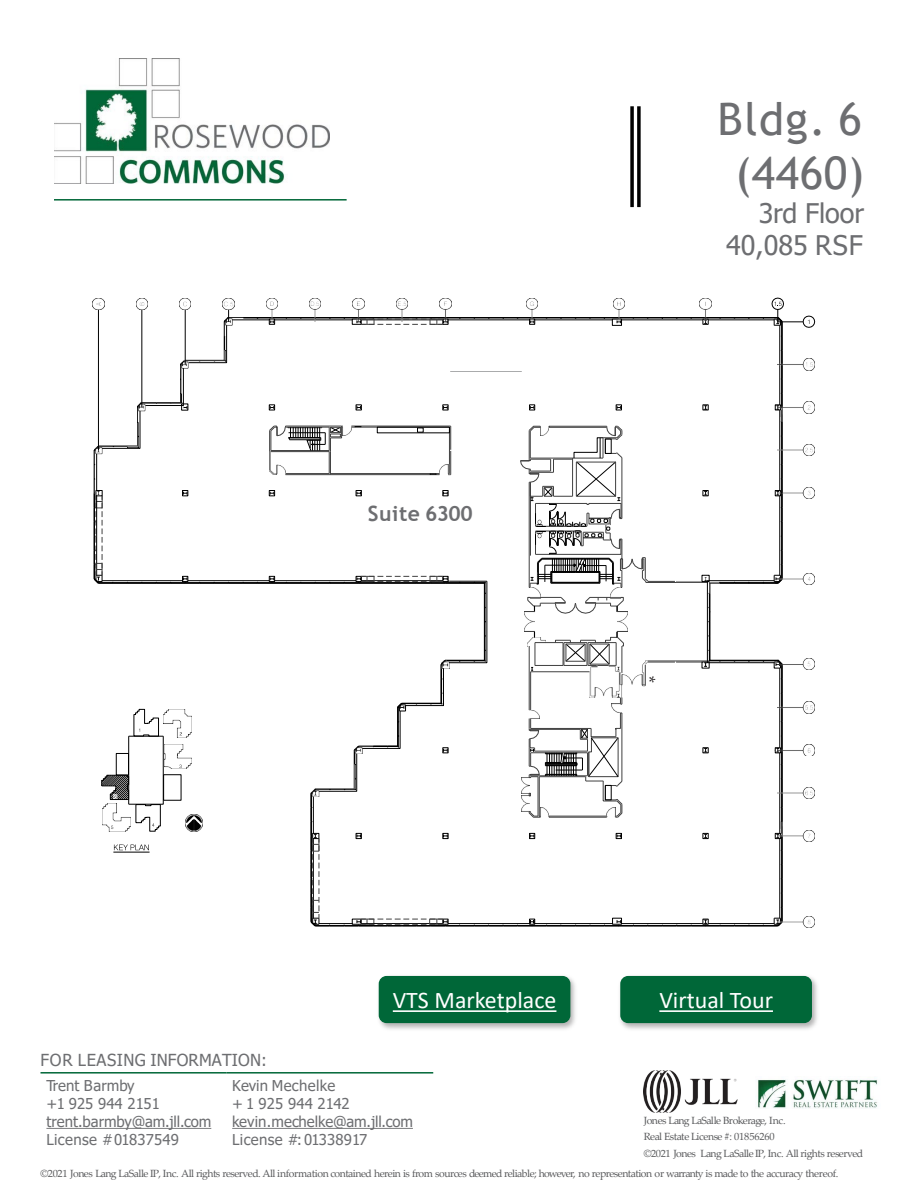
<style>
.page{position:relative;width:918px;height:1188px;background:#fff}
.page>*{position:absolute;margin:0;border:0;box-sizing:border-box;transform-origin:0 0}
.t1{font:45px "Trebuchet MS";letter-spacing:.02em;color:#6d6e71}
.t2{font:27px/32.4px "Tahoma";color:#6d6e71;text-align:right}
.t3{font:24px "Calibri";color:#fff}
.t4{font:700 21px "Trebuchet MS";letter-spacing:.015em;color:#6d6e71}
.t5{font:italic 18px "Palatino Linotype";color:#231f20}
.t6{font:16.5px "Tahoma";letter-spacing:.015em;color:#6d6e71}
.t7{font:15px/18px "Tahoma";letter-spacing:.005em;color:#6d6e71}
.t8{font:10.5px/16.5px "Palatino Linotype";letter-spacing:-.05em;color:#58595b}
</style>
<div class="page">
<hr style="left:40px;top:1072px;width:186px;height:2px;background:#006738">
<hr style="left:226px;top:1072px;width:207px;height:2px;background:#006738">
<svg style="left:46px;top:1128px;width:165px;height:1px"></svg>
<svg style="left:232px;top:1128px;width:181px;height:1px"></svg>
<img style="left:644px;top:1070px;width:93px;height:42px">
<img style="left:757px;top:1077px;width:121px;height:31px">
<hr style="left:54px;top:199px;width:293px;height:2px;background:#006738">
<img style="left:54px;top:58px;width:276px;height:125px">
<svg style="left:637px;top:106px;width:4px;height:101px"></svg>
<svg style="left:630px;top:106px;width:4px;height:101px"></svg>
<hr style="left:358px;top:926px;width:160px;height:1px;background:#000">
<hr style="left:315px;top:926px;width:43px;height:1px;background:#000">
<hr style="left:518px;top:926px;width:260px;height:1px;background:#000">
<hr style="left:735px;top:925px;width:43px;height:1px;background:#000">
<hr style="left:735px;top:660px;width:43px;height:1px;background:#000">
<hr style="left:735px;top:583px;width:43px;height:1px;background:#000">
<hr style="left:735px;top:582px;width:43px;height:1px;background:#000">
<hr style="left:735px;top:317px;width:43px;height:1px;background:#000">
<hr style="left:735px;top:318px;width:43px;height:1px;background:#000">
<hr style="left:708px;top:320px;width:66px;height:1px;background:#000">
<div style="left:707px;top:580px;width:67px;height:83px;border:1px solid #000"></div>
<hr style="left:708px;top:923px;width:66px;height:1px;background:#000">
<img style="left:783px;top:830px;width:32px;height:12px">
<img style="left:783px;top:745px;width:32px;height:11px">
<img style="left:778px;top:659px;width:36px;height:11px">
<img style="left:783px;top:916px;width:32px;height:11px">
<img style="left:783px;top:702px;width:32px;height:11px">
<img style="left:783px;top:788px;width:32px;height:11px">
<svg style="left:774px;top:660px;width:9px;height:267px"></svg>
<svg style="left:772px;top:298px;width:43px;height:286px"></svg>
<svg style="left:93px;top:298px;width:643px;height:628px"></svg>
<div style="left:442px;top:372px;width:94px;height:29px;background:#fff"></div>
<img style="left:378px;top:975px;width:197px;height:54px">
<div style="left:379px;top:976px;width:191px;height:47px;background:#006738;border-radius:8px"></div>
<svg style="left:393px;top:1010px;width:163px;height:2px"></svg>
<img style="left:620px;top:975px;width:197px;height:54px">
<img style="left:640px;top:975px;width:157px;height:54px">
<div style="left:620px;top:976px;width:192px;height:47px;background:#006738;border-radius:8px"></div>
<svg style="left:659px;top:1010px;width:114px;height:2px"></svg>
<p class="t4" style="left:368px;top:500px;width:106px">Suite 6300</p>
<h2 class="t1" style="left:718px;top:91px;width:146px">Bldg. 6</h2>
<h2 class="t1" style="left:735px;top:145px;width:131px">(4460)</h2>
<p class="t2" style="left:726px;top:198px;width:140px">3rd Floor<br>40,085 RSF</p>
<p class="t5" style="left:648px;top:670px;width:9px">*</p>
<p class="t3" style="left:393px;top:983px;width:165px">VTS Marketplace</p>
<p class="t3" style="left:659px;top:983px;width:115px">Virtual Tour</p>
<p class="t6" style="left:40px;top:1049px;width:228px">FOR LEASING INFORMATION:</p>
<p class="t7" style="left:46px;top:1077px;width:90px">Trent Barmby</p>
<p class="t7" style="left:46px;top:1095px;width:115px">+1 925 944 2151</p>
<p class="t7" style="left:46px;top:1113px;width:167px">trent.barmby@am.jll.com<br>License #01837549</p>
<p class="t7" style="left:232px;top:1077px;width:105px">Kevin Mechelke</p>
<p class="t7" style="left:232px;top:1095px;width:119px">+ 1 925 944 2142</p>
<p class="t7" style="left:232px;top:1113px;width:182px">kevin.mechelke@am.jll.com<br>License #: 01338917</p>
<p class="t8" style="left:40px;top:1165px;width:800px">©2021 Jones Lang LaSalle IP, Inc. All rights reserved. All information contained herein is from sources deemed reliable; however, no representation or warranty is made to the accuracy thereof.</p>
<p class="t8" style="left:644px;top:1111px;width:143px">Jones Lang LaSalle Brokerage, Inc.<br>Real Estate License #: 01856260</p>
<p class="t8" style="left:644px;top:1145px;width:221px">©2021 Jones Lang LaSalle IP, Inc. All rights reserved</p>
</div>
